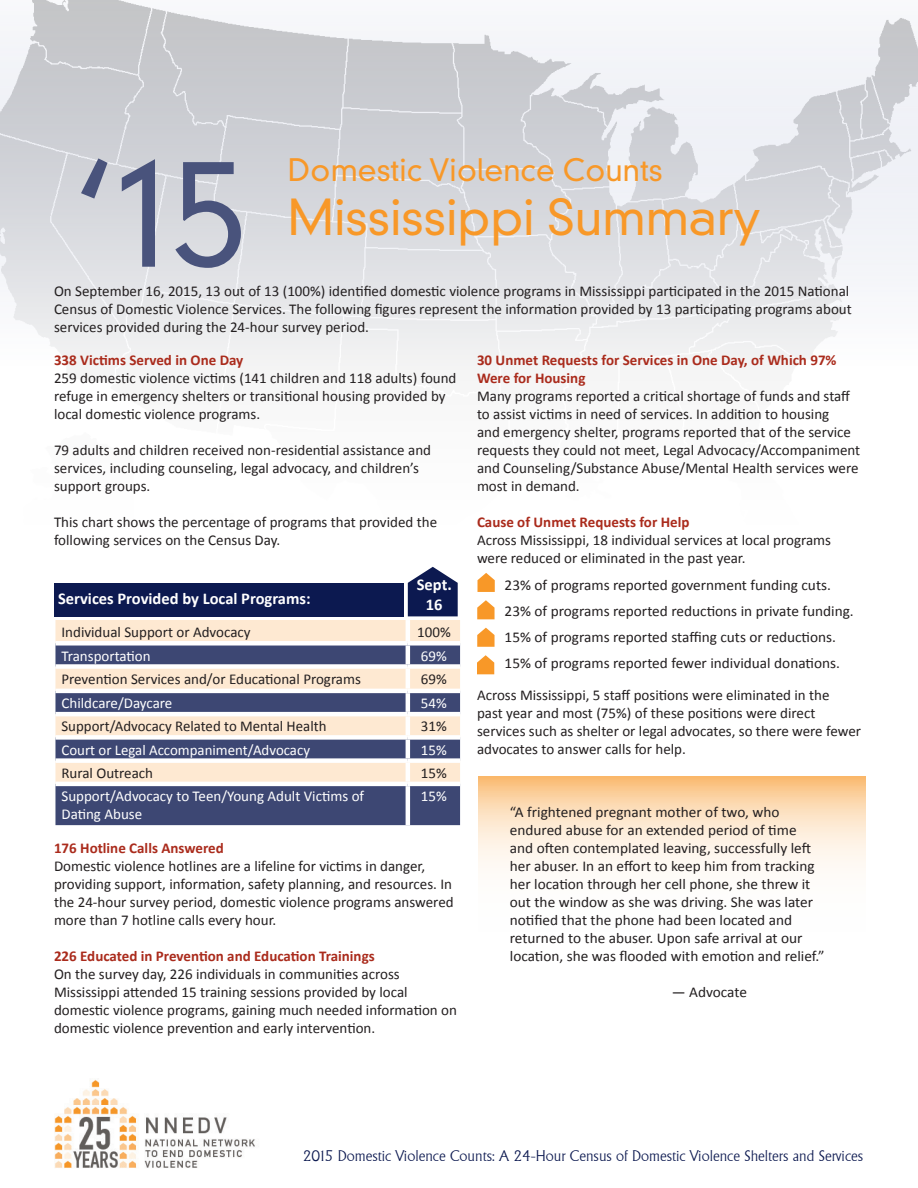
<style>
.page{position:relative;width:918px;height:1188px;background:#fff}
.page>*{position:absolute;margin:0;border:0;box-sizing:border-box;transform-origin:0 0}
.t1{font:300 142.5px "DIN Neuzeit Grotesk Std";color:#49537c}
.t2{font:300 48px "DIN Neuzeit Grotesk Std";color:#f89828}
.t3{font:300 30px "DIN Neuzeit Grotesk Std";color:#f89828}
.t4{font:700 16.5px "Calibri";color:#fff}
.t5{font:15px/18px "Calibri";color:#231f20}
.t6{font:700 15px/18px "Calibri";color:#aa2b1c}
.t7{font:15px/18px "Calibri";color:#fff}
.t8{font:300 15px "Adelon";color:#0c1950}
</style>
<div class="page">
<img style="left:55px;top:1079px;width:200px;height:89px">
<svg style="left:0;top:0;width:918px;height:367px"></svg>
<svg style="left:477px;top:600px;width:18px;height:19px"></svg>
<svg style="left:478px;top:573px;width:17px;height:19px"></svg>
<svg style="left:478px;top:776px;width:387px;height:92px"></svg>
<div style="left:54px;top:583px;width:350px;height:34px;background:#0c1950"></div>
<svg style="left:408px;top:567px;width:50px;height:49px"></svg>
<svg style="left:477px;top:628px;width:18px;height:19px"></svg>
<div style="left:55px;top:620px;width:405px;height:21px;background:#fee9d2"></div>
<svg style="left:55px;top:646px;width:405px;height:179px;fill:#3d4773"></svg>
<hr style="left:406px;top:620px;width:4px;height:21px;background:#fff">
<hr style="left:406px;top:646px;width:4px;height:18px;background:#fff">
<div style="left:55px;top:664px;width:353px;height:5px;background:#fff"></div>
<div style="left:408px;top:664px;width:52px;height:5px;background:#fff"></div>
<hr style="left:406px;top:669px;width:4px;height:20px;background:#fff">
<hr style="left:55px;top:689px;width:353px;height:4px;background:#fff">
<hr style="left:408px;top:689px;width:52px;height:4px;background:#fff">
<hr style="left:406px;top:693px;width:4px;height:19px;background:#fff">
<hr style="left:55px;top:712px;width:353px;height:4px;background:#fff">
<hr style="left:408px;top:712px;width:52px;height:4px;background:#fff">
<hr style="left:406px;top:716px;width:4px;height:19px;background:#fff">
<div style="left:55px;top:735px;width:353px;height:5px;background:#fff"></div>
<div style="left:408px;top:735px;width:52px;height:5px;background:#fff"></div>
<hr style="left:406px;top:740px;width:4px;height:18px;background:#fff">
<div style="left:55px;top:758px;width:353px;height:5px;background:#fff"></div>
<div style="left:408px;top:758px;width:52px;height:5px;background:#fff"></div>
<hr style="left:406px;top:763px;width:4px;height:19px;background:#fff">
<hr style="left:55px;top:782px;width:353px;height:4px;background:#fff">
<hr style="left:408px;top:782px;width:52px;height:4px;background:#fff">
<hr style="left:406px;top:786px;width:4px;height:39px;background:#fff">
<svg style="left:477px;top:655px;width:17px;height:19px"></svg>
<h1 class="t1" style="left:73px;top:129px;width:176px">‘15</h1>
<h3 class="t3" style="left:288px;top:152px;width:376px">Domestic Violence Counts</h3>
<p class="t2" style="left:288px;top:189px;width:475px">Mississippi Summary</p>
<p class="t5" style="left:54px;top:282px;width:799px">On September 16, 2015, 13 out of 13 (100%) identified domestic violence programs in Mississippi participated in the 2015 National<br>Census of Domestic Violence Services. The following figures represent the information provided by 13 participating programs about services provided during the 24-hour survey period.</p>
<p class="t6" style="left:54px;top:351px;width:191px">338 Victims Served in One Day</p>
<p class="t5" style="left:54px;top:369px;width:404px">259 domestic violence victims (141 children and 118 adults) found refuge in emergency shelters or transitional housing provided by local domestic violence programs.</p>
<p class="t5" style="left:54px;top:441px;width:379px">79 adults and children received non-residential assistance and services, including counseling, legal advocacy, and children’s support groups.</p>
<p class="t5" style="left:54px;top:513px;width:385px">This chart shows the percentage of programs that provided the following services on the Census Day.</p>
<p class="t4" style="left:417px;top:574px;width:37px">Sept.</p>
<p class="t4" style="left:426px;top:594px;width:18px">16</p>
<p class="t4" style="left:58px;top:588px;width:254px">Services Provided by Local Programs:</p>
<p class="t5" style="left:61px;top:623px;width:191px">Individual Support or Advocacy</p>
<p class="t5" style="left:417px;top:623px;width:35px">100%</p>
<p class="t7" style="left:61px;top:647px;width:91px">Transportation</p>
<p class="t7" style="left:421px;top:647px;width:27px">69%</p>
<p class="t5" style="left:61px;top:670px;width:301px">Prevention Services and/or Educational Programs</p>
<p class="t5" style="left:421px;top:670px;width:27px">69%</p>
<p class="t7" style="left:61px;top:694px;width:112px">Childcare/Daycare</p>
<p class="t7" style="left:421px;top:694px;width:27px">54%</p>
<p class="t5" style="left:61px;top:717px;width:267px">Support/Advocacy Related to Mental Health</p>
<p class="t5" style="left:421px;top:717px;width:27px">31%</p>
<p class="t7" style="left:61px;top:741px;width:250px">Court or Legal Accompaniment/Advocacy</p>
<p class="t7" style="left:421px;top:741px;width:27px">15%</p>
<p class="t5" style="left:61px;top:764px;width:93px">Rural Outreach</p>
<p class="t5" style="left:421px;top:764px;width:27px">15%</p>
<p class="t7" style="left:61px;top:787px;width:304px">Support/Advocacy to Teen/Young Adult Victims of<br>Dating Abuse</p>
<p class="t7" style="left:421px;top:787px;width:27px">15%</p>
<p class="t6" style="left:54px;top:839px;width:171px">176 Hotline Calls Answered</p>
<p class="t5" style="left:54px;top:858px;width:401px">Domestic violence hotlines are a lifeline for victims in danger, providing support, information, safety planning, and resources. In the 24-hour survey period, domestic violence programs answered more than 7 hotline calls every hour.</p>
<p class="t6" style="left:54px;top:947px;width:322px">226 Educated in Prevention and Education Trainings</p>
<p class="t5" style="left:54px;top:966px;width:404px">On the survey day, 226 individuals in communities across Mississippi attended 15 training sessions provided by local domestic violence programs, gaining much needed information on domestic violence prevention and early intervention.</p>
<p class="t6" style="left:477px;top:351px;width:361px">30 Unmet Requests for Services in One Day, of Which 97%<br>Were for Housing</p>
<p class="t5" style="left:477px;top:387px;width:385px">Many programs reported a critical shortage of funds and staff to assist victims in need of services. In addition to housing<br>and emergency shelter, programs reported that of the service requests they could not meet, Legal Advocacy/Accompaniment and Counseling/Substance Abuse/Mental Health services were most in demand.</p>
<p class="t6" style="left:477px;top:513px;width:214px">Cause of Unmet Requests for Help</p>
<p class="t5" style="left:477px;top:531px;width:356px">Across Mississippi, 18 individual services at local programs were reduced or eliminated in the past year.</p>
<p class="t5" style="left:505px;top:576px;width:328px">23% of programs reported government funding cuts.</p>
<p class="t5" style="left:505px;top:602px;width:351px">23% of programs reported reductions in private funding.</p>
<p class="t5" style="left:505px;top:628px;width:333px">15% of programs reported staffing cuts or reductions.</p>
<p class="t5" style="left:505px;top:654px;width:337px">15% of programs reported fewer individual donations.</p>
<p class="t5" style="left:477px;top:686px;width:386px">Across Mississippi, 5 staff positions were eliminated in the<br>past year and most (75%) of these positions were direct services such as shelter or legal advocates, so there were fewer advocates to answer calls for help.</p>
<p class="t5" style="left:510px;top:803px;width:316px">“A frightened pregnant mother of two, who endured abuse for an extended period of time<br>and often contemplated leaving, successfully left her abuser. In an effort to keep him from tracking her location through her cell phone, she threw it out the window as she was driving. She was later notified that the phone had been located and returned to the abuser. Upon safe arrival at our location, she was flooded with emotion and relief.”</p>
<p class="t5" style="left:672px;top:983px;width:77px">— Advocate</p>
<p class="t8" style="left:303px;top:1147px;width:562px">2015 Domestic Violence Counts: A 24-Hour Census of Domestic Violence Shelters and Services</p>
</div>
